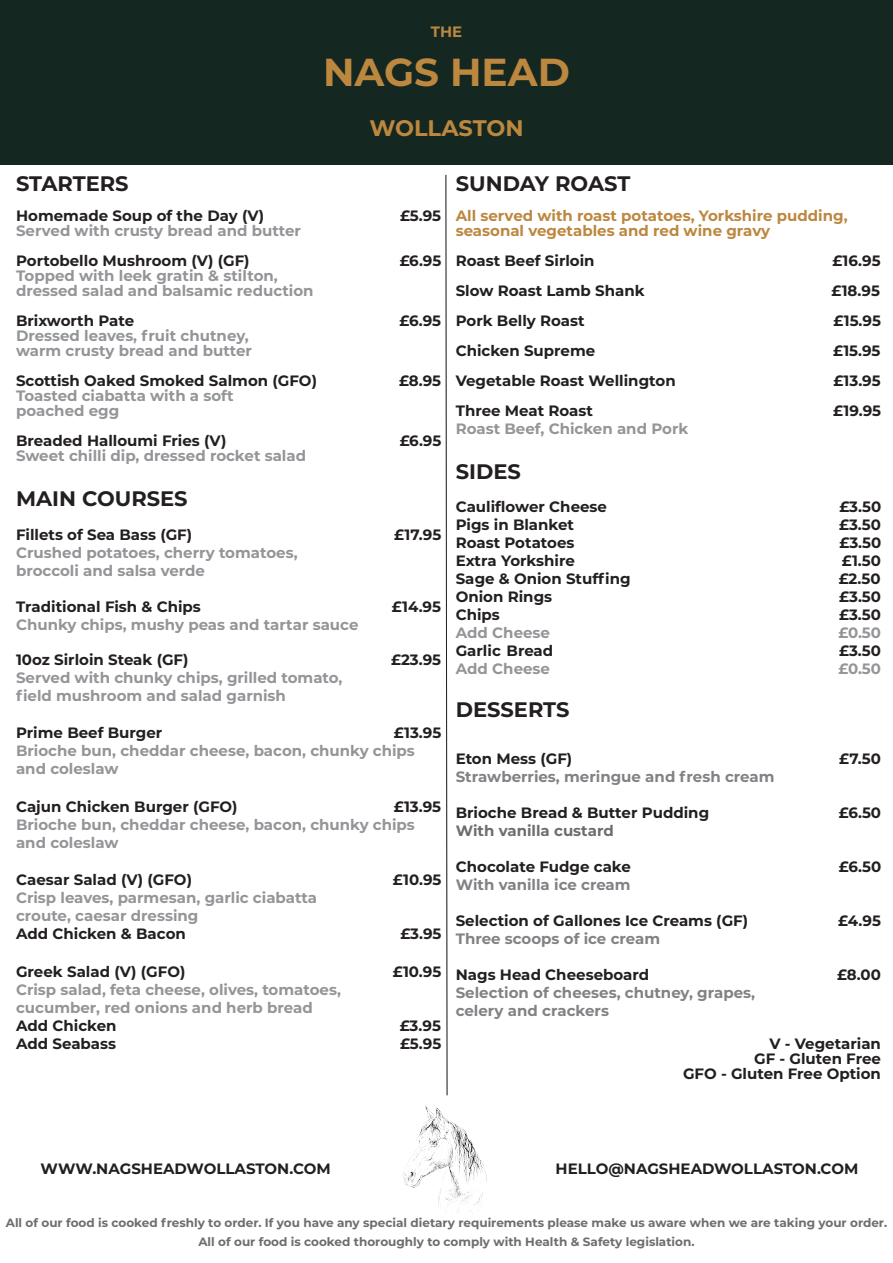
<style>
.page{position:relative;width:893px;height:1263px;background:#fff}
.page>*{position:absolute;margin:0;border:0;box-sizing:border-box;transform-origin:0 0}
.t1{font:700 39px "Montserrat";color:#bc873f}
.t2{font:700 22.5px "Montserrat";color:#bc873f}
.t3{font:700 21px "Montserrat";color:#231f20}
.t4{font:700 15px/15px "Montserrat";color:#231f20;text-align:right}
.t5{font:700 15px/18px "Montserrat";color:#939598}
.t6{font:700 15px/18px "Montserrat";color:#808285}
.t7{font:700 15px/15px "Montserrat";color:#bc873f}
.t8{font:700 15px "Montserrat";color:#6c6d70}
.t9{font:700 12px/19.5px "Montserrat";color:#6c6d70;text-align:center}
</style>
<div class="page">
<div style="left:0;top:0;width:893px;height:164px;background:#142721"></div>
<img style="left:402px;top:1106px;width:85px;height:108px">
<svg style="left:446px;top:175px;width:1px;height:920px"></svg>
<p class="t7" style="left:431px;top:23px;width:33px">THE</p>
<h1 class="t1" style="left:323px;top:44px;width:248px">NAGS HEAD</h1>
<h2 class="t2" style="left:369px;top:111px;width:156px">WOLLASTON</h2>
<h3 class="t3" style="left:16px;top:168px;width:114px">STARTERS</h3>
<p class="t4" style="left:16px;top:207px;width:250px">Homemade Soup of the Day (V)</p>
<p class="t4" style="left:400px;top:207px;width:43px">£5.95</p>
<p class="t5" style="left:16px;top:220px;width:286px">Served with crusty bread and butter</p>
<p class="t4" style="left:16px;top:252px;width:235px">Portobello Mushroom (V) (GF)</p>
<p class="t4" style="left:400px;top:252px;width:43px">£6.95</p>
<p class="t5" style="left:16px;top:267px;width:299px;line-height:15px">Topped with leek gratin &amp; stilton, dressed salad and balsamic reduction</p>
<p class="t4" style="left:16px;top:312px;width:120px">Brixworth Pate</p>
<p class="t4" style="left:399px;top:312px;width:43px">£6.95</p>
<p class="t5" style="left:16px;top:327px;width:238px;line-height:15px">Dressed leaves, fruit chutney, warm crusty bread and butter</p>
<p class="t4" style="left:16px;top:372px;width:302px">Scottish Oaked Smoked Salmon (GFO)</p>
<p class="t4" style="left:399px;top:372px;width:43px">£8.95</p>
<p class="t5" style="left:16px;top:387px;width:219px;line-height:15px">Toasted ciabatta with a soft poached egg</p>
<p class="t4" style="left:16px;top:432px;width:212px">Breaded Halloumi Fries (V)</p>
<p class="t4" style="left:400px;top:432px;width:43px">£6.95</p>
<p class="t5" style="left:16px;top:445px;width:292px">Sweet chilli dip, dressed rocket salad</p>
<h3 class="t3" style="left:16px;top:483px;width:173px">MAIN COURSES</h3>
<p class="t4" style="left:16px;top:526px;width:178px">Fillets of Sea Bass (GF)</p>
<p class="t4" style="left:394px;top:526px;width:49px">£17.95</p>
<p class="t5" style="left:16px;top:543px;width:283px">Crushed potatoes, cherry tomatoes, broccoli and salsa verde</p>
<p class="t4" style="left:16px;top:598px;width:186px">Traditional Fish &amp; Chips</p>
<p class="t4" style="left:392px;top:598px;width:51px">£14.95</p>
<p class="t5" style="left:16px;top:615px;width:344px">Chunky chips, mushy peas and tartar sauce</p>
<p class="t4" style="left:16px;top:651px;width:174px">10oz Sirloin Steak (GF)</p>
<p class="t4" style="left:391px;top:651px;width:52px">£23.95</p>
<p class="t5" style="left:16px;top:667px;width:328px">Served with chunky chips, grilled tomato, field mushroom and salad garnish</p>
<p class="t4" style="left:16px;top:724px;width:148px">Prime Beef Burger</p>
<p class="t4" style="left:394px;top:724px;width:49px">£13.95</p>
<p class="t5" style="left:16px;top:741px;width:400px">Brioche bun, cheddar cheese, bacon, chunky chips and coleslaw</p>
<p class="t4" style="left:16px;top:798px;width:223px">Cajun Chicken Burger (GFO)</p>
<p class="t4" style="left:394px;top:798px;width:49px">£13.95</p>
<p class="t5" style="left:16px;top:814px;width:400px">Brioche bun, cheddar cheese, bacon, chunky chips and coleslaw</p>
<p class="t4" style="left:16px;top:871px;width:177px">Caesar Salad (V) (GFO)</p>
<p class="t4" style="left:393px;top:871px;width:50px">£10.95</p>
<p class="t5" style="left:16px;top:888px;width:303px">Crisp leaves, parmesan, garlic ciabatta croute, caesar dressing</p>
<p class="t4" style="left:16px;top:925px;width:171px">Add Chicken &amp; Bacon</p>
<p class="t4" style="left:400px;top:925px;width:43px">£3.95</p>
<p class="t4" style="left:16px;top:963px;width:171px">Greek Salad (V) (GFO)</p>
<p class="t4" style="left:393px;top:963px;width:50px">£10.95</p>
<p class="t5" style="left:16px;top:979px;width:326px">Crisp salad, feta cheese, olives, tomatoes, cucumber, red onions and herb bread</p>
<p class="t4" style="left:16px;top:1017px;width:102px">Add Chicken</p>
<p class="t4" style="left:400px;top:1017px;width:43px">£3.95</p>
<p class="t4" style="left:16px;top:1035px;width:101px">Add Seabass</p>
<p class="t4" style="left:400px;top:1035px;width:43px">£5.95</p>
<h3 class="t3" style="left:456px;top:168px;width:176px">SUNDAY ROAST</h3>
<p class="t7" style="left:456px;top:207px;width:393px">All served with roast potatoes, Yorkshire pudding, seasonal vegetables and red wine gravy</p>
<p class="t4" style="left:456px;top:252px;width:140px">Roast Beef Sirloin</p>
<p class="t4" style="left:832px;top:252px;width:50px">£16.95</p>
<p class="t4" style="left:456px;top:282px;width:190px">Slow Roast Lamb Shank</p>
<p class="t4" style="left:831px;top:282px;width:50px">£18.95</p>
<p class="t4" style="left:456px;top:312px;width:130px">Pork Belly Roast</p>
<p class="t4" style="left:834px;top:312px;width:49px">£15.95</p>
<p class="t4" style="left:456px;top:342px;width:141px">Chicken Supreme</p>
<p class="t4" style="left:833px;top:342px;width:49px">£15.95</p>
<p class="t4" style="left:456px;top:372px;width:221px">Vegetable Roast Wellington</p>
<p class="t4" style="left:833px;top:372px;width:49px">£13.95</p>
<p class="t4" style="left:456px;top:402px;width:139px">Three Meat Roast</p>
<p class="t4" style="left:833px;top:402px;width:49px">£19.95</p>
<p class="t5" style="left:456px;top:418px;width:234px">Roast Beef, Chicken and Pork</p>
<h3 class="t3" style="left:456px;top:456px;width:67px">SIDES</h3>
<p class="t4" style="left:456px;top:498px;width:153px">Cauliflower Cheese</p>
<p class="t4" style="left:839px;top:498px;width:43px">£3.50</p>
<p class="t4" style="left:456px;top:516px;width:120px">Pigs in Blanket</p>
<p class="t4" style="left:839px;top:516px;width:43px">£3.50</p>
<p class="t4" style="left:456px;top:534px;width:120px">Roast Potatoes</p>
<p class="t4" style="left:839px;top:534px;width:43px">£3.50</p>
<p class="t4" style="left:456px;top:552px;width:121px">Extra Yorkshire</p>
<p class="t4" style="left:842px;top:552px;width:41px">£1.50</p>
<p class="t4" style="left:456px;top:570px;width:176px">Sage &amp; Onion Stuffing</p>
<p class="t4" style="left:839px;top:570px;width:43px">£2.50</p>
<p class="t4" style="left:456px;top:588px;width:98px">Onion Rings</p>
<p class="t4" style="left:839px;top:588px;width:43px">£3.50</p>
<p class="t4" style="left:456px;top:606px;width:46px">Chips</p>
<p class="t4" style="left:839px;top:606px;width:43px">£3.50</p>
<p class="t5" style="left:456px;top:622px;width:96px">Add Cheese</p>
<p class="t5" style="left:838px;top:622px;width:44px">£0.50</p>
<p class="t4" style="left:456px;top:642px;width:99px">Garlic Bread</p>
<p class="t4" style="left:839px;top:642px;width:43px">£3.50</p>
<p class="t5" style="left:456px;top:658px;width:96px">Add Cheese</p>
<p class="t5" style="left:838px;top:658px;width:44px">£0.50</p>
<h3 class="t3" style="left:456px;top:694px;width:115px">DESSERTS</h3>
<p class="t4" style="left:456px;top:750px;width:118px">Eton Mess (GF)</p>
<p class="t4" style="left:839px;top:750px;width:43px">£7.50</p>
<p class="t6" style="left:456px;top:766px;width:320px">Strawberries, meringue and fresh cream</p>
<p class="t4" style="left:456px;top:804px;width:255px">Brioche Bread &amp; Butter Pudding</p>
<p class="t4" style="left:839px;top:804px;width:44px">£6.50</p>
<p class="t8" style="left:456px;top:819px;width:160px">With vanilla custard</p>
<p class="t4" style="left:456px;top:858px;width:177px">Chocolate Fudge cake</p>
<p class="t4" style="left:839px;top:858px;width:44px">£6.50</p>
<p class="t6" style="left:456px;top:874px;width:176px">With vanilla ice cream</p>
<p class="t4" style="left:456px;top:912px;width:294px">Selection of Gallones Ice Creams (GF)</p>
<p class="t4" style="left:838px;top:912px;width:44px">£4.95</p>
<p class="t6" style="left:456px;top:928px;width:206px">Three scoops of ice cream</p>
<p class="t4" style="left:456px;top:966px;width:195px">Nags Head Cheeseboard</p>
<p class="t4" style="left:837px;top:966px;width:45px">£8.00</p>
<p class="t6" style="left:456px;top:982px;width:301px">Selection of cheeses, chutney, grapes, celery and crackers</p>
<p class="t4" style="left:683px;top:1035px;width:199px">V - Vegetarian<br>GF - Gluten Free<br>GFO - Gluten Free Option</p>
<p class="t4" style="left:41px;top:1160px;width:292px">WWW.NAGSHEADWOLLASTON.COM</p>
<p class="t4" style="left:556px;top:1160px;width:304px">HELLO@NAGSHEADWOLLASTON.COM</p>
<p class="t9" style="left:6px;top:1212px;width:883px">All of our food is cooked freshly to order. If you have any special dietary requirements please make us aware when we are taking your order.<br>All of our food is cooked thoroughly to comply with Health &amp; Safety legislation.</p>
</div>
